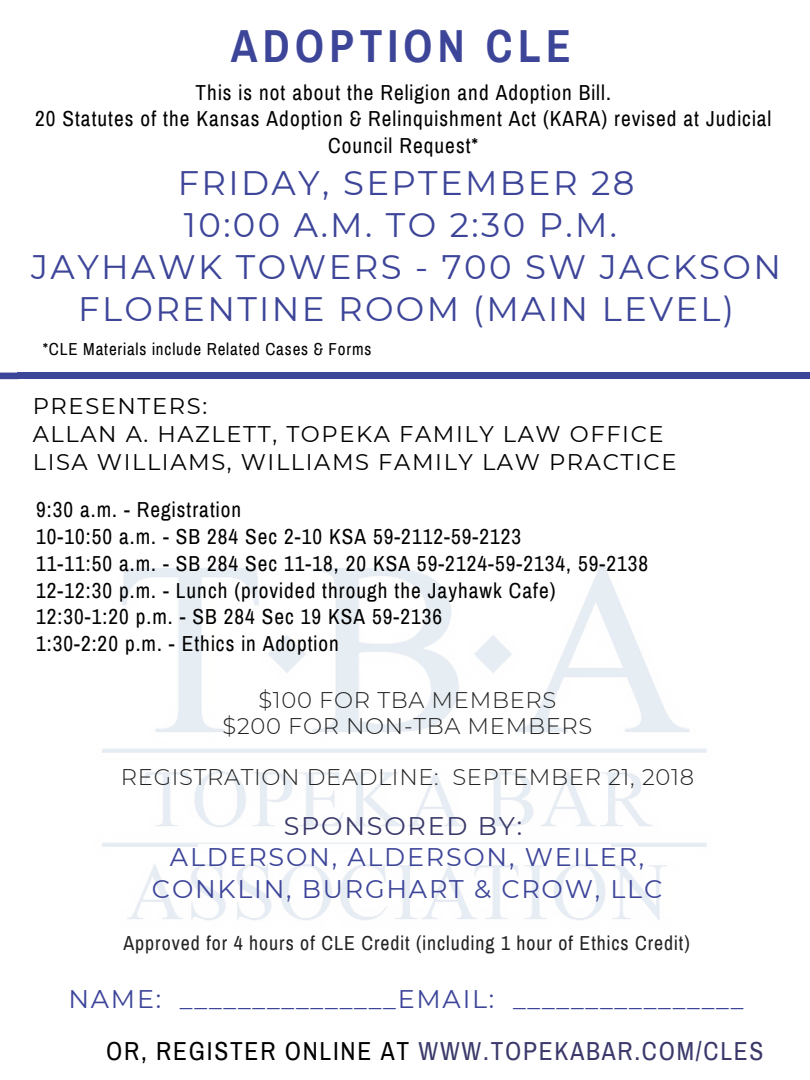
<style>
.page{position:relative;width:810px;height:1080px;background:#fff}
.page>*{position:absolute;margin:0;border:0;box-sizing:border-box;transform-origin:0 0}
.t1{font:700 45.25px "Archivo Narrow";letter-spacing:.12em;color:#3d4599}
.t2{font:33.94px/42.2px "Montserrat";letter-spacing:.07em;color:#3d4599;text-align:center}
.t3{font:25.44px/31.4px "Montserrat";letter-spacing:.07em;color:#3d4599;text-align:center}
.t4{font:25.44px "Archivo Narrow";letter-spacing:.07em;color:#3a396a}
.t5{font:25.44px "Montserrat";letter-spacing:.07em;color:#3a396a}
.t6{font:22.62px/28.1px "Montserrat";letter-spacing:.07em;color:#000}
.t7{font:300 22.62px/25.8px "Montserrat";letter-spacing:.03em;color:#222;text-align:center}
.t8{font:21.25px/26.8px "Archivo Narrow";letter-spacing:.05em;color:#000}
.t9{font:19.81px "Archivo Narrow";letter-spacing:.05em;color:#222}
.t10{font:17px "Archivo Narrow";letter-spacing:.05em;color:#000}
.s1{color:#000}
</style>
<div class="page">
<img style="left:102px;top:564px;width:605px;height:356px">
<div style="left:199px;top:844px;width:412px;height:5px;background:#fff"></div>
<div style="left:17px;top:373px;width:793px;height:6px;background:#3d4599"></div>
<svg style="left:0;top:372px;width:19px;height:8px"></svg>
<h1 class="t1" style="left:231px;top:22px;width:342px">ADOPTION CLE</h1>
<p class="t8" style="left:35px;top:79px;width:738px;text-align:center">This is not about the Religion and Adoption Bill.<br>20 Statutes of the Kansas Adoption &amp; Relinquishment Act (KARA) revised at Judicial<br>Council Request*</p>
<h2 class="t2" style="left:31px;top:161px;width:751px">FRIDAY, SEPTEMBER 28<br>10:00 A.M. TO 2:30 P.M.<br>JAYHAWK TOWERS - 700 SW JACKSON<br>FLORENTINE ROOM (MAIN LEVEL)</h2>
<p class="t10" style="left:43px;top:340px;width:330px">*CLE Materials include Related Cases &amp; Forms</p>
<p class="t6" style="left:33px;top:392px;width:645px">PRESENTERS:<br>ALLAN A. HAZLETT, TOPEKA FAMILY LAW OFFICE<br>LISA WILLIAMS, WILLIAMS FAMILY LAW PRACTICE</p>
<p class="t8" style="left:36px;top:497px;width:614px">9:30 a.m. - Registration<br>10-10:50 a.m. - SB 284 Sec 2-10 KSA 59-2112-59-2123<br>11-11:50 a.m. - SB 284 Sec 11-18, 20 KSA 59-2124-59-2134, 59-2138<br>12-12:30 p.m. - Lunch (provided through the Jayhawk Cafe)<br>12:30-1:20 p.m. - SB 284 Sec 19 KSA 59-2136<br>1:30-2:20 p.m. - Ethics in Adoption</p>
<p class="t7" style="left:223px;top:687px;width:371px">$100 FOR TBA MEMBERS<br>$200 FOR NON-TBA MEMBERS</p>
<p class="t7" style="left:121px;top:764px;width:575px">REGISTRATION DEADLINE: SEPTEMBER 21, 2018</p>
<p class="t5" style="left:284px;top:810px;width:240px">SPONSORED BY:</p>
<p class="t3" style="left:152px;top:841px;width:512px">ALDERSON, ALDERSON, WEILER,<br>CONKLIN, BURGHART &amp; CROW, LLC</p>
<p class="t9" style="left:123px;top:933px;width:568px">Approved for 4 hours of CLE Credit (including 1 hour of Ethics Credit)</p>
<p class="t3" style="left:68px;top:983px;width:677px">NAME: _______________EMAIL: ________________</p>
<p class="t4" style="left:106px;top:1037px;width:659px"><span class="s1">OR, REGISTER ONLINE AT</span> WWW.TOPEKABAR.COM/CLES</p>
</div>
